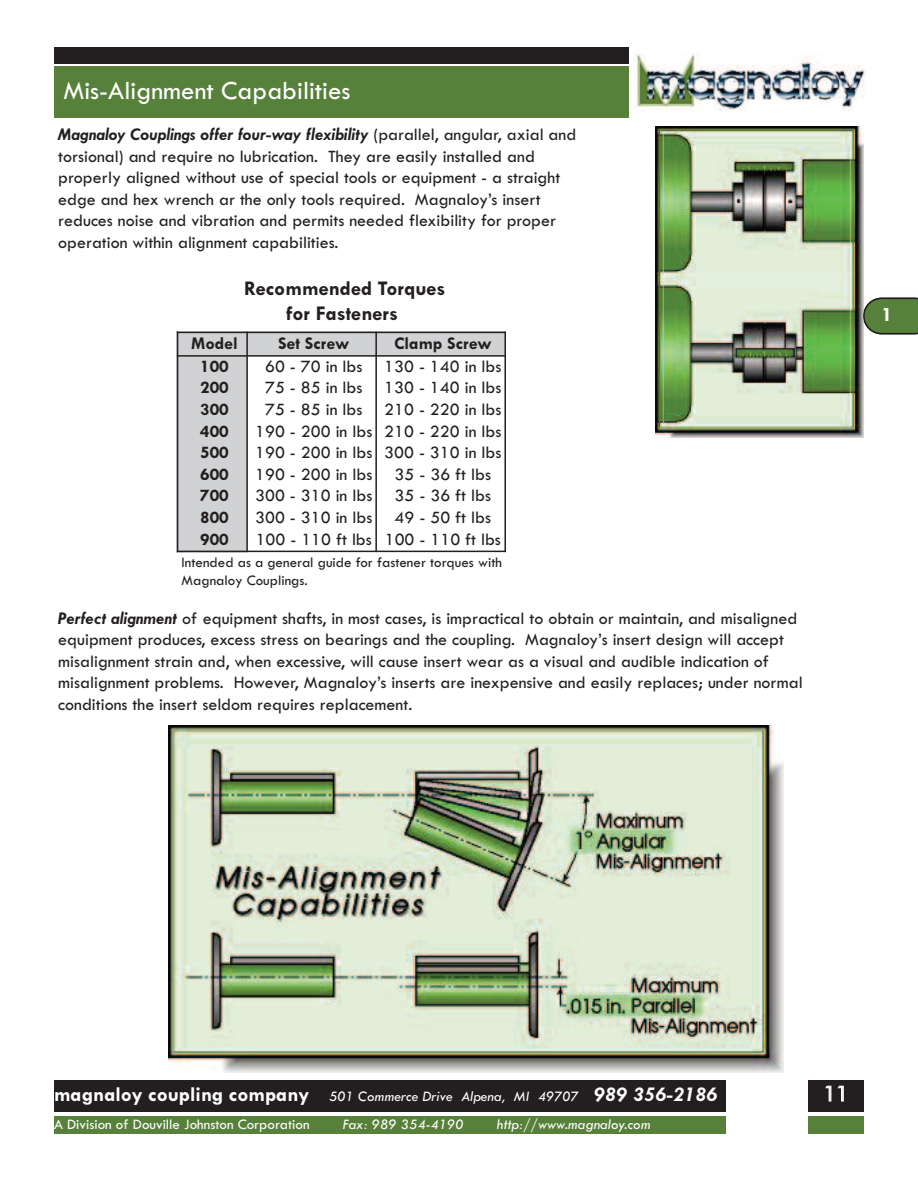
<style>
.page{position:relative;width:918px;height:1188px;background:#fff}
.page>*{position:absolute;margin:0;border:0;box-sizing:border-box;transform-origin:0 0}
.t1{font:27px "Tw Cen";color:#fff}
.t2{font:700 21px/25.2px "Tw Cen";color:#231f20;text-align:center}
.t3{font:21px "Futura BT";color:#fff}
.t4{font:700 21px "Tw Cen";color:#fff}
.t5{font:18px/21.6px "Tw Cen";color:#231f20}
.t6{font:700 18px/21.6px "Tw Cen";color:#231f20;text-align:justify}
.t7{font:italic 15px "Tw Cen";color:#fff}
.t8{font:15px/18px "Tw Cen";color:#231f20}
.t9{font:15px "Tw Cen";color:#fff}
.s1{font-weight:700;font-style:italic}
.s2{font-weight:700;font-style:normal;font-size:21px}
.s3{font-weight:700;font-size:21px}
</style>
<div class="page">
<img style="left:635px;top:53px;width:230px;height:58px">
<div style="left:54px;top:47px;width:574px;height:17px;background:#231f20"></div>
<div style="left:54px;top:67px;width:574px;height:51px;background:#57813a"></div>
<div style="left:816px;top:1080px;width:48px;height:32px;background:#231f20"></div>
<div style="left:808px;top:1117px;width:55px;height:17px;background:#57813a"></div>
<div style="left:54px;top:1080px;width:672px;height:32px;background:#231f20"></div>
<div style="left:54px;top:1117px;width:672px;height:17px;background:#57813a"></div>
<div style="left:808px;top:1080px;width:55px;height:32px;background:#231f20"></div>
<img style="left:656px;top:127px;width:208px;height:310px">
<div style="left:177px;top:332px;width:70px;height:24px;background:#d1d2d4"></div>
<div style="left:247px;top:332px;width:129px;height:24px;background:#d1d2d4"></div>
<div style="left:376px;top:332px;width:130px;height:24px;background:#d1d2d4"></div>
<div style="left:177px;top:356px;width:70px;height:196px;background:#d1d2d4"></div>
<hr style="left:177px;top:332px;width:1px;height:220px;background:#231f20">
<hr style="left:246px;top:332px;width:2px;height:220px;background:#231f20">
<hr style="left:375px;top:332px;width:2px;height:220px;background:#231f20">
<hr style="left:504px;top:332px;width:2px;height:220px;background:#231f20">
<hr style="left:177px;top:332px;width:329px;height:1px;background:#231f20">
<hr style="left:177px;top:355px;width:329px;height:2px;background:#231f20">
<hr style="left:177px;top:551px;width:329px;height:1px;background:#231f20">
<img style="left:169px;top:725px;width:614px;height:348px">
<svg style="left:863px;top:298px;width:55px;height:36px;background:#5d8044"></svg>
<h1 class="t1" style="left:64px;top:74px;width:289px">Mis-Alignment Capabilities</h1>
<p class="t5" style="left:58px;top:123px;width:520px"><span class="s1">Magnaloy Couplings offer four-way flexibility</span> (parallel, angular, axial and torsional) and require no lubrication. They are easily installed and properly aligned without use of special tools or equipment - a straight edge and hex wrench ar the only tools required. Magnaloy’s insert reduces noise and vibration and permits needed flexibility for proper operation within alignment capabilities.</p>
<p class="t2" style="left:244px;top:275px;width:203px">Recommended Torques for Fasteners</p>
<p class="t6" style="left:191px;top:332px;width:48px">Model</p>
<p class="t6" style="left:278px;top:332px;width:73px">Set Screw</p>
<p class="t6" style="left:394px;top:332px;width:99px">Clamp Screw</p>
<p class="t6" style="left:200px;top:355px;width:30px">100<br>200<br>300<br>400<br>500<br>600<br>700<br>800<br>900</p>
<p class="t5" style="left:255px;top:355px;width:119px;text-align:center">60 - 70 in lbs<br>75 - 85 in lbs<br>75 - 85 in lbs<br>190 - 200 in lbs<br>190 - 200 in lbs<br>190 - 200 in lbs<br>300 - 310 in lbs<br>300 - 310 in lbs<br>100 - 110 ft lbs</p>
<p class="t5" style="left:384px;top:355px;width:119px;text-align:center">130 - 140 in lbs<br>130 - 140 in lbs<br>210 - 220 in lbs<br>210 - 220 in lbs<br>300 - 310 in lbs<br>35 - 36 ft lbs<br>35 - 36 ft lbs<br>49 - 50 ft lbs<br>100 - 110 ft lbs</p>
<p class="t8" style="left:182px;top:553px;width:322px">Intended as a general guide for fastener torques with<br>Magnaloy Couplings.</p>
<p class="t5" style="left:58px;top:607px;width:746px"><span class="s1">Perfect alignment</span> of equipment shafts, in most cases, is impractical to obtain or maintain, and misaligned equipment produces, excess stress on bearings and the coupling. Magnaloy’s insert design will accept misalignment strain and, when excessive, will cause insert wear as a visual and audible indication of misalignment problems. However, Magnaloy’s inserts are inexpensive and easily replaces; under normal conditions the insert seldom requires replacement.</p>
<p class="t4" style="left:882px;top:302px;width:13px">1</p>
<p class="t3" style="left:823px;top:1082px;width:26px">11</p>
<p class="t7" style="left:54px;top:1087px;width:665px"><span class="s2">magnaloy coupling company</span> 501 Commerce Drive Alpena, MI 49707 <span class="s3">989 356-2186</span></p>
<p class="t3" style="left:828px;top:1085px;width:27px">10</p>
<p class="t9" style="left:54px;top:1115px;width:257px">A Division of Douville Johnston Corporation</p>
<p class="t7" style="left:343px;top:1115px;width:123px">Fax: 989 354-4190</p>
<p class="t7" style="left:497px;top:1115px;width:155px">http://www.magnaloy.com</p>
</div>
